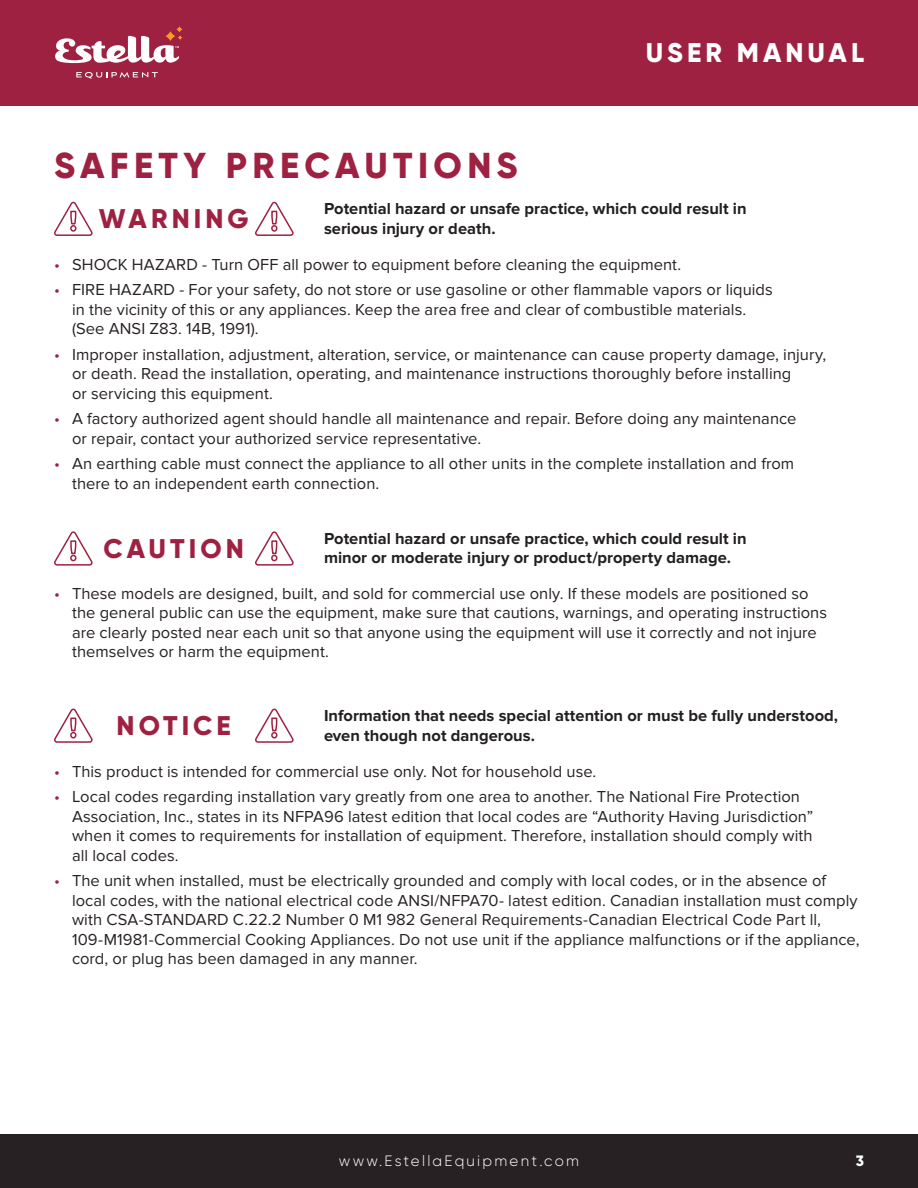
<style>
.page{position:relative;width:918px;height:1188px;background:#fff}
.page>*{position:absolute;margin:0;border:0;box-sizing:border-box;transform-origin:0 0}
.t1{font:800 36px "Gilroy";letter-spacing:.15em;color:#9e2142}
.t2{font:800 27px "Gilroy";letter-spacing:.15em;color:#9e2142}
.t3{font:800 27px "Gilroy";letter-spacing:.15em;color:#fff}
.t4{font:16.5px/19.5px "Proxima Nova";letter-spacing:.005em;color:#272123}
.t5{font:700 16.5px/19.5px "Proxima Nova";color:#231f20}
.t6{font:300 15px "Gilroy";letter-spacing:.15em;color:#fff}
.t7{font:800 15px "Gilroy";color:#fff}
.s1{color:#9e2142}
</style>
<div class="page">
<div style="left:0;top:1134px;width:918px;height:54px;background:#272123"></div>
<div style="left:0;top:0;width:918px;height:105px;background:#9e2142"></div>
<svg style="left:76px;top:72px;width:82px;height:7px"></svg>
<svg style="left:55px;top:27px;width:127px;height:36px"></svg>
<svg style="left:54px;top:201px;width:39px;height:35px"></svg>
<svg style="left:255px;top:201px;width:39px;height:35px"></svg>
<svg style="left:54px;top:531px;width:39px;height:35px"></svg>
<svg style="left:255px;top:531px;width:39px;height:35px"></svg>
<svg style="left:54px;top:708px;width:39px;height:35px"></svg>
<svg style="left:255px;top:708px;width:39px;height:35px"></svg>
<h2 class="t3" style="left:646px;top:36px;width:220px">USER MANUAL</h2>
<p class="t1" style="left:54px;top:143px;width:465px">SAFETY PRECAUTIONS</p>
<p class="t5" style="left:324px;top:199px;width:424px">Potential hazard or unsafe practice, which could result in serious injury or death.</p>
<p class="t2" style="left:99px;top:202px;width:152px">WARNING</p>
<p class="t4" style="left:54px;top:255px;width:629px"><span class="s1">•</span> SHOCK HAZARD - Turn OFF all power to equipment before cleaning the equipment.</p>
<p class="t4" style="left:72px;top:280px;width:702px;text-indent:-18px"><span class="s1">•</span> FIRE HAZARD - For your safety, do not store or use gasoline or other flammable vapors or liquids in the vicinity of this or any appliances. Keep the area free and clear of combustible materials. (See ANSI Z83. 14B, 1991).</p>
<p class="t4" style="left:72px;top:345px;width:756px;text-indent:-18px"><span class="s1">•</span> Improper installation, adjustment, alteration, service, or maintenance can cause property damage, injury, or death. Read the installation, operating, and maintenance instructions thoroughly before installing<br>or servicing this equipment.</p>
<p class="t4" style="left:72px;top:409px;width:726px;text-indent:-18px"><span class="s1">•</span> A factory authorized agent should handle all maintenance and repair. Before doing any maintenance or repair, contact your authorized service representative.</p>
<p class="t4" style="left:72px;top:454px;width:724px;text-indent:-18px"><span class="s1">•</span> An earthing cable must connect the appliance to all other units in the complete installation and from there to an independent earth connection.</p>
<p class="t2" style="left:104px;top:531px;width:142px">CAUTION</p>
<p class="t5" style="left:324px;top:529px;width:424px">Potential hazard or unsafe practice, which could result in minor or moderate injury or product/property damage.</p>
<p class="t4" style="left:72px;top:584px;width:757px;text-indent:-18px"><span class="s1">•</span> These models are designed, built, and sold for commercial use only. If these models are positioned so the general public can use the equipment, make sure that cautions, warnings, and operating instructions are clearly posted near each unit so that anyone using the equipment will use it correctly and not injure themselves or harm the equipment.</p>
<p class="t2" style="left:117px;top:709px;width:116px">NOTICE</p>
<p class="t5" style="left:324px;top:706px;width:516px">Information that needs special attention or must be fully understood, even though not dangerous.</p>
<p class="t4" style="left:54px;top:762px;width:544px"><span class="s1">•</span> This product is intended for commercial use only. Not for household use.</p>
<p class="t4" style="left:72px;top:787px;width:743px;text-indent:-18px"><span class="s1">•</span> Local codes regarding installation vary greatly from one area to another. The National Fire Protection Association, Inc., states in its NFPA96 latest edition that local codes are “Authority Having Jurisdiction” when it comes to requirements for installation of equipment. Therefore, installation should comply with all local codes.</p>
<p class="t4" style="left:72px;top:871px;width:789px;text-indent:-18px"><span class="s1">•</span> The unit when installed, must be electrically grounded and comply with local codes, or in the absence of local codes, with the national electrical code ANSI/NFPA70- latest edition. Canadian installation must comply with CSA-STANDARD C.22.2 Number 0 M1 982 General Requirements-Canadian Electrical Code Part ll, 109-M1981-Commercial Cooking Appliances. Do not use unit if the appliance malfunctions or if the appliance, cord, or plug has been damaged in any manner.</p>
<p class="t6" style="left:339px;top:1152px;width:242px">www.EstellaEquipment.com</p>
<p class="t7" style="left:856px;top:1152px;width:10px">3</p>
</div>
